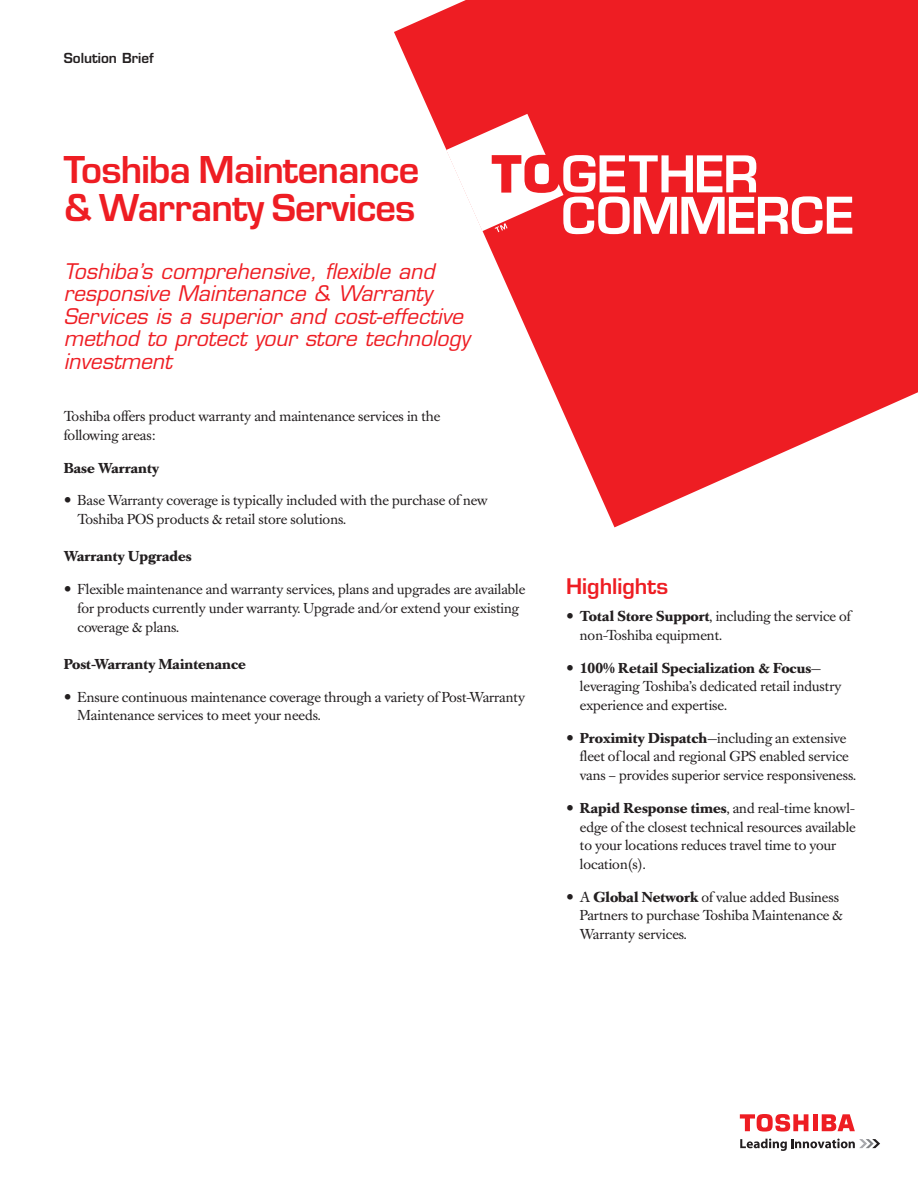
<style>
.page{position:relative;width:918px;height:1188px;background:#fff}
.page>*{position:absolute;margin:0;border:0;box-sizing:border-box;transform-origin:0 0}
.t1{font:600 36px/38.2px "Eurostile LT Std";letter-spacing:-.02em;color:#ee1d23}
.t2{font:italic 21px/22.5px "Eurostile LT Std";color:#ee1d23}
.t3{font:600 21px "Eurostile LT Std";color:#ee1d23}
.t4{font:14.25px/18.8px "Caslon Book Pro";color:#231f20}
.t5{font:700 14.25px "Caslon Book Pro";color:#231f20}
.t6{font:600 13.5px "Eurostile LT Std";color:#231f20}
.s1{font-weight:700}
</style>
<div class="page">
<svg style="left:394px;top:0;width:524px;height:527px;fill:#ee1d23"></svg>
<svg style="left:446px;top:114px;width:406px;height:120px;fill:#ee1d23"></svg>
<svg style="left:740px;top:1139px;width:140px;height:12px"></svg>
<hr style="left:813px;top:1114px;width:4px;height:17px;background:#ee1d23">
<svg style="left:822px;top:1114px;width:33px;height:17px"></svg>
<svg style="left:740px;top:1114px;width:68px;height:18px"></svg>
<p class="t6" style="left:64px;top:50px;width:92px">Solution Brief</p>
<h1 class="t1" style="left:64px;top:150px;width:357px">Toshiba Maintenance &amp; Warranty Services</h1>
<h2 class="t2" style="left:64px;top:260px;width:407px">Toshiba’s comprehensive, flexible and responsive Maintenance &amp; Warranty Services is a superior and cost-effective method to protect your store technology investment</h2>
<p class="t4" style="left:64px;top:407px;width:378px">Toshiba offers product warranty and maintenance services in the following areas:</p>
<p class="t5" style="left:64px;top:458px;width:97px">Base Warranty</p>
<p class="t4" style="left:78px;top:491px;width:412px">Base Warranty coverage is typically included with the purchase of new<br>Toshiba POS products &amp; retail store solutions.</p>
<p class="t5" style="left:64px;top:547px;width:129px">Warranty Upgrades</p>
<p class="t4" style="left:78px;top:580px;width:449px">Flexible maintenance and warranty services, plans and upgrades are available for products currently under warranty. Upgrade and/or extend your existing coverage &amp; plans.</p>
<p class="t5" style="left:64px;top:655px;width:184px">Post-Warranty Maintenance</p>
<p class="t4" style="left:78px;top:687px;width:449px">Ensure continuous maintenance coverage through a variety of Post-Warranty<br>Maintenance services to meet your needs.</p>
<h2 class="t3" style="left:566px;top:573px;width:104px">Highlights</h2>
<p class="t4" style="left:580px;top:607px;width:272px"><span class="s1">Total Store Support</span>, including the service of non-Toshiba equipment.</p>
<p class="t4" style="left:580px;top:658px;width:263px"><span class="s1">100% Retail Specialization &amp; Focus</span>— leveraging Toshiba’s dedicated retail industry experience and expertise.</p>
<p class="t4" style="left:580px;top:728px;width:278px"><span class="s1">Proximity Dispatch</span>—including an extensive fleet of local and regional GPS enabled service vans – provides superior service responsiveness.</p>
<p class="t4" style="left:580px;top:799px;width:277px"><span class="s1">Rapid Response times</span>, and real-time knowl&shy;edge of the closest technical resources available to your locations reduces travel time to your location(s).</p>
<p class="t4" style="left:580px;top:887px;width:264px">A <span class="s1">Global Network</span> of value added Business<br>Partners to purchase Toshiba Maintenance &amp;<br>Warranty services.</p>
</div>
